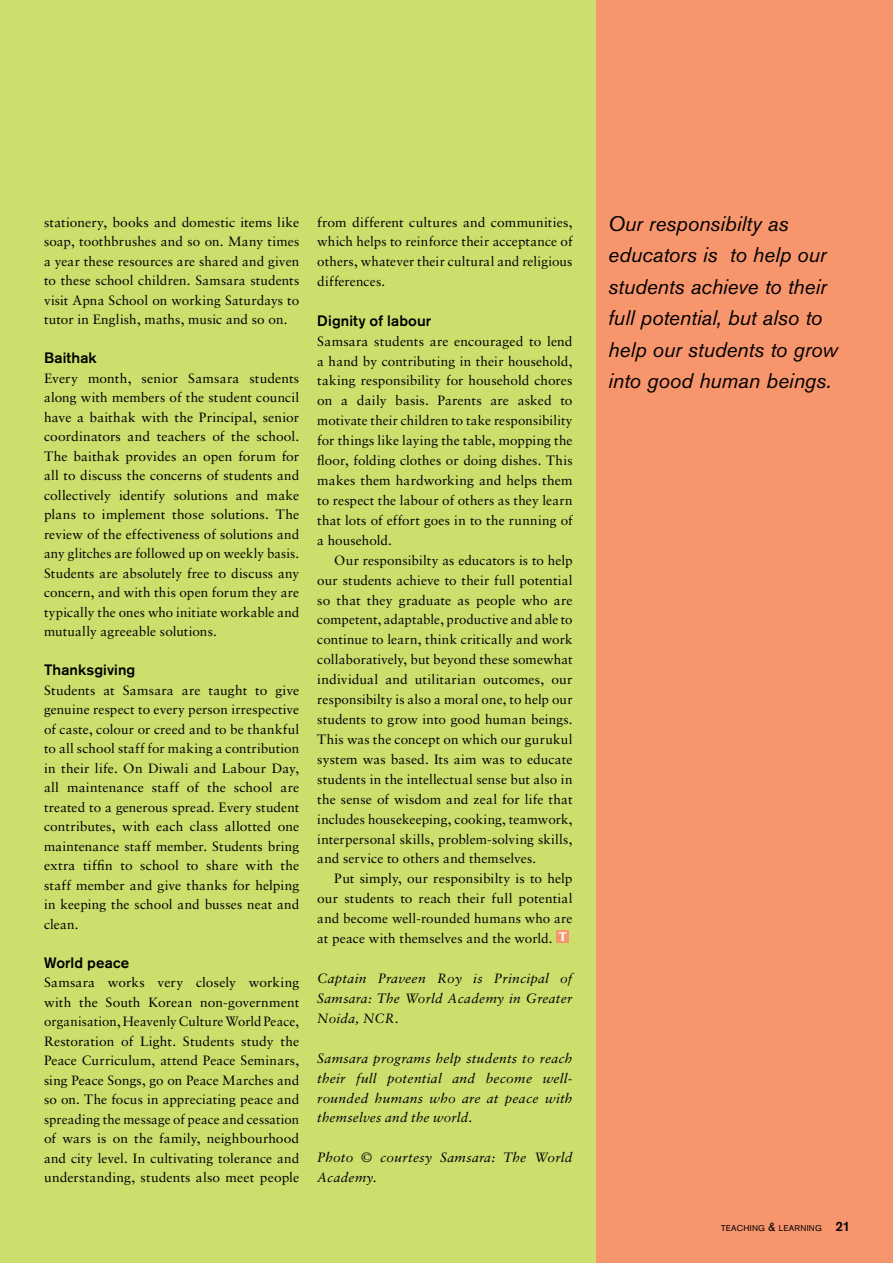
<style>
.page{position:relative;width:893px;height:1263px;background:#fff}
.page>*{position:absolute;margin:0;border:0;box-sizing:border-box;transform-origin:0 0}
.t1{font:italic 21px/31.5px "Akzidenz Grotesk BE";letter-spacing:-.005em;color:#000}
.t2{font:500 15px "Akzidenz Grotesk BE";letter-spacing:.005em;color:#000}
.t3{font:13.5px/19.5px "Sabon";letter-spacing:.005em;color:#000;text-align:justify}
.t4{font:italic 13.5px/20px "Sabon";letter-spacing:.02em;color:#000;text-align:justify}
.t5{font:8.4px "Akzidenz Grotesk BE";letter-spacing:.035em;color:#000}
.s1{font-family:"Souvenir";font-weight:600;font-size:12px;color:#fff}
.s2{font-size:12px}
.s3{font-weight:500;font-size:13.5px}
</style>
<div class="page">
<div style="left:596px;top:0;width:297px;height:1263px;background:#f7956d"></div>
<div style="left:0;top:0;width:596px;height:1263px;background:#ccde6c"></div>
<div style="left:556px;top:930px;width:13px;height:13px;background:#f7956d"></div>
<p class="t3" style="left:44px;top:212px;width:257px">stationery, books and domestic items like soap, toothbrushes and so on. Many times a year these resources are shared and given to these school children. Samsara students visit Apna School on working Saturdays to tutor in English, maths, music and so on.</p>
<p class="t2" style="left:44px;top:349px;width:54px">Baithak</p>
<p class="t3" style="left:44px;top:368px;width:257px">Every month, senior Samsara students along with members of the student council have a baithak with the Principal, senior coordinators and teachers of the school.<br>The baithak provides an open forum for all to discuss the concerns of students and collectively identify solutions and make plans to implement those solutions. The review of the effectiveness of solutions and any glitches are followed up on weekly basis.<br>Students are absolutely free to discuss any concern, and with this open forum they are typically the ones who initiate workable and mutually agreeable solutions.</p>
<p class="t2" style="left:44px;top:661px;width:93px">Thanksgiving</p>
<p class="t3" style="left:44px;top:680px;width:257px">Students at Samsara are taught to give genuine respect to every person irrespective of caste, colour or creed and to be thankful to all school staff for making a contribution in their life. On Diwali and Labour Day, all maintenance staff of the school are treated to a generous spread. Every student contributes, with each class allotted one maintenance staff member. Students bring extra tiffin to school to share with the staff member and give thanks for helping in keeping the school and busses neat and clean.</p>
<p class="t2" style="left:44px;top:953px;width:87px">World peace</p>
<p class="t3" style="left:44px;top:972px;width:257px">Samsara works very closely working with the South Korean non-government organisation, Heavenly Culture World Peace, Restoration of Light. Students study the Peace Curriculum, attend Peace Seminars, sing Peace Songs, go on Peace Marches and so on. The focus in appreciating peace and spreading the message of peace and cessation of wars is on the family, neighbourhood and city level. In cultivating tolerance and understanding, students also meet people</p>
<p class="t3" style="left:317px;top:212px;width:257px;line-height:20px">from different cultures and communities, which helps to reinforce their acceptance of others, whatever their cultural and religious differences.</p>
<p class="t2" style="left:317px;top:311px;width:115px">Dignity of labour</p>
<p class="t3" style="left:317px;top:331px;width:257px;line-height:20px">Samsara students are encouraged to lend a hand by contributing in their household, taking responsibility for household chores on a daily basis. Parents are asked to motivate their children to take responsibility for things like laying the table, mopping the floor, folding clothes or doing dishes. This makes them hardworking and helps them to respect the labour of others as they learn that lots of effort goes in to the running of a household.</p>
<p class="t3" style="left:317px;top:550px;width:257px;line-height:20px;text-indent:17px">Our responsibilty as educators is to help our students achieve to their full potential so that they graduate as people who are competent, adaptable, productive and able to continue to learn, think critically and work collaboratively, but beyond these somewhat individual and utilitarian outcomes, our responsibilty is also a moral one, to help our students to grow into good human beings.<br>This was the concept on which our gurukul system was based. Its aim was to educate students in the intellectual sense but also in the sense of wisdom and zeal for life that includes housekeeping, cooking, teamwork, interpersonal skills, problem-solving skills, and service to others and themselves.</p>
<p class="t3" style="left:317px;top:868px;width:257px;line-height:20px;text-indent:17px">Put simply, our responsibilty is to help our students to reach their full potential and become well-rounded humans who are at peace with themselves and the world. <span class="s1">T</span></p>
<p class="t4" style="left:317px;top:968px;width:257px">Captain Praveen Roy is Principal of Samsara: The World Academy in Greater Noida, NCR.</p>
<p class="t4" style="left:317px;top:1048px;width:257px">Samsara programs help students to reach their full potential and become well&shy;rounded humans who are at peace with themselves and the world.</p>
<p class="t4" style="left:317px;top:1147px;width:257px">Photo © courtesy Samsara: The World<br>Academy.</p>
<h1 class="t1" style="left:608px;top:208px;width:231px">Our responsibilty as educators is to help our students achieve to their full potential, but also to help our students to grow into good human beings.</h1>
<p class="t5" style="left:721px;top:1223px;width:131px">TEACHING <span class="s2">&amp;</span> LEARNING <span class="s3">21</span></p>
</div>
